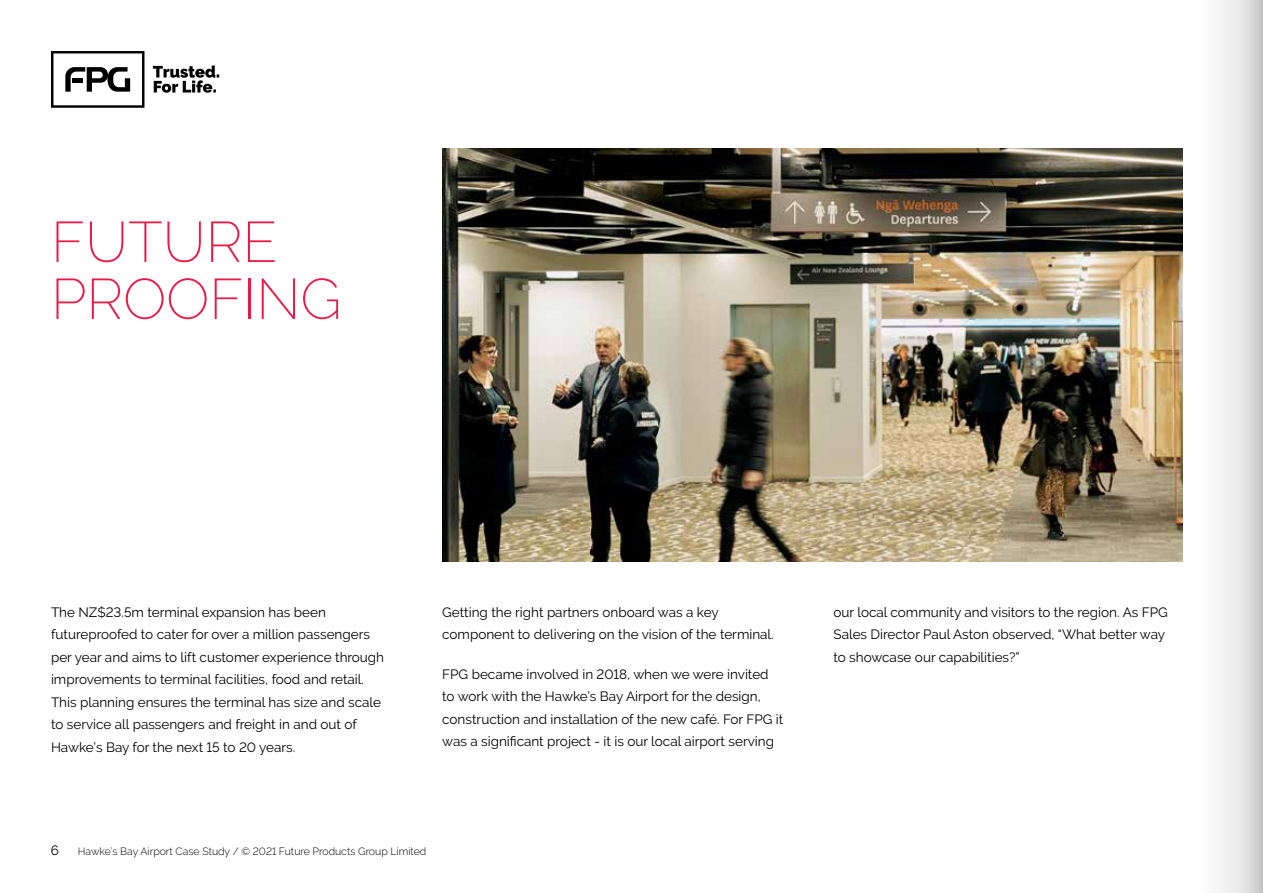
<style>
.page{position:relative;width:1263px;height:893px;background:#fff}
.page>*{position:absolute;margin:0;border:0;box-sizing:border-box;transform-origin:0 0}
.t1{font:200 57px/57px "Raleway";color:#ed1846}
.t2{font:13.5px/22.5px "Raleway";color:#000}
.t3{font:300 10.5px "Raleway";color:#000}
</style>
<div class="page">
<img style="left:442px;top:148px;width:740px;height:413px">
<svg style="left:153px;top:66px;width:66px;height:27px"></svg>
<svg style="left:51px;top:51px;width:93px;height:57px"></svg>
<div style="left:1199px;top:0;width:64px;height:893px;background:#f4f4f4"></div>
<svg style="left:1242px;top:0;width:21px;height:893px;background:#d5d5d6"></svg>
<h1 class="t1" style="left:51px;top:213px;width:292px">FUTURE<br>PROOFING</h1>
<p class="t2" style="left:51px;top:600px;width:335px">The NZ$23.5m terminal expansion has been futureproofed to cater for over a million passengers per year and aims to lift customer experience through improvements to terminal facilities, food and retail.<br>This planning ensures the terminal has size and scale to service all passengers and freight in and out of Hawke’s Bay for the next 15 to 20 years.</p>
<p class="t2" style="left:442px;top:600px;width:333px">Getting the right partners onboard was a key component to delivering on the vision of the terminal.</p>
<p class="t2" style="left:442px;top:662px;width:343px">FPG became involved in 2018, when we were invited to work with the Hawke’s Bay Airport for the design, construction and installation of the new café. For FPG it was a significant project - it is our local airport serving</p>
<p class="t2" style="left:51px;top:839px;width:10px">6</p>
<p class="t3" style="left:78px;top:845px;width:350px">Hawke’s Bay Airport Case Study / © 2021 Future Products Group Limited</p>
<p class="t2" style="left:833px;top:600px;width:336px">our local community and visitors to the region. As FPG<br>Sales Director Paul Aston observed, “What better way to showcase our capabilities?”</p>
</div>
